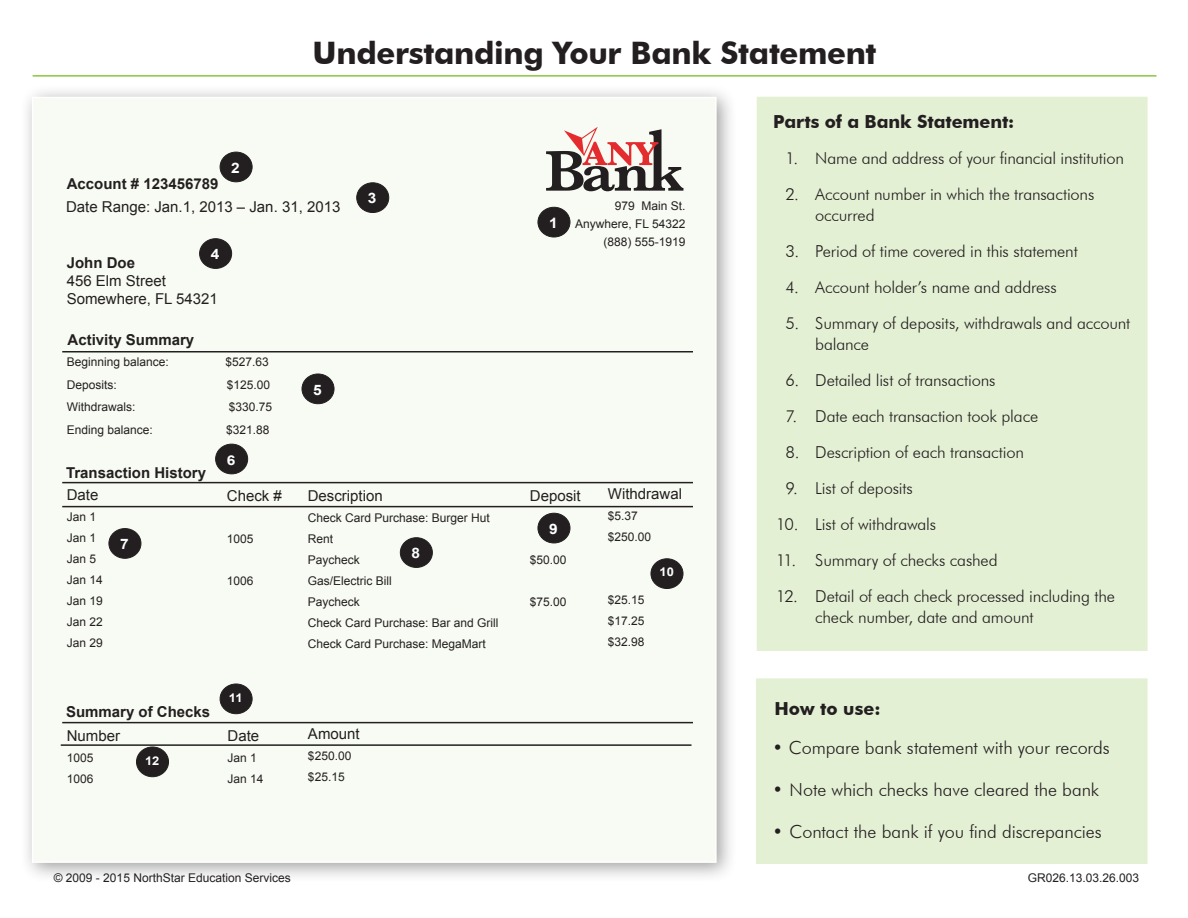
<style>
.page{position:relative;width:1188px;height:918px;background:#fff}
.page>*{position:absolute;margin:0;border:0;box-sizing:border-box;transform-origin:0 0}
.t1{font:700 31.05px "Futura BT";letter-spacing:-.01em;color:#231f20}
.t2{font:300 18px "Futura BT";letter-spacing:-.005em;color:#231f20}
.numbered{font:700 18px "Futura BT";letter-spacing:-.005em;color:#231f20}
.number_test_1{font:300 16.5px/21px "Futura BT";letter-spacing:-.01em;color:#231f20}
.t3{font:15px/18px "Arial";color:#231f20}
.t4{font:700 15px "Arial";color:#231f20}
.t5{font:700 14.4px "Arial";color:#fff;scale:1.08 1}
.t6{font:700 13.5px "Arial";color:#fff;scale:1.14 1}
.t7{font:12px/21px "Arial";color:#231f20}
.t8{font:700 12px "Arial";color:#fff;scale:1.08 1}
.s1{font-weight:700}
.s2{font-style:inherit}
</style>
<div class="page">
<div style="left:19px;top:83px;width:717px;height:800px;background:#231f20;opacity:.43"></div>
<div style="left:32px;top:97px;width:685px;height:766px;background:#f8fbf3;border:2px solid #fff"></div>
<hr style="left:33px;top:75px;width:1123px;height:2px;background:#8bc63e">
<div style="left:302px;top:374px;width:32px;height:30px;background:#231f20;border-radius:50%"></div>
<div style="left:302px;top:374px;width:33px;height:30px;border:1px solid #231f20;border-radius:50%"></div>
<div style="left:109px;top:529px;width:32px;height:29px;background:#231f20;border-radius:50%"></div>
<div style="left:108px;top:528px;width:33px;height:31px;border:1px solid #231f20;border-radius:50%"></div>
<div style="left:357px;top:183px;width:32px;height:30px;background:#231f20;border-radius:50%"></div>
<div style="left:356px;top:182px;width:33px;height:31px;border:1px solid #231f20;border-radius:50%"></div>
<div style="left:220px;top:152px;width:32px;height:30px;background:#231f20;border-radius:50%"></div>
<div style="left:220px;top:152px;width:33px;height:30px;border:1px solid #231f20;border-radius:50%"></div>
<div style="left:216px;top:444px;width:32px;height:30px;background:#231f20;border-radius:50%"></div>
<div style="left:215px;top:444px;width:33px;height:30px;border:1px solid #231f20;border-radius:50%"></div>
<div style="left:538px;top:513px;width:32px;height:30px;background:#231f20;border-radius:50%"></div>
<div style="left:537px;top:513px;width:33px;height:30px;border:1px solid #231f20;border-radius:50%"></div>
<div style="left:136px;top:747px;width:33px;height:30px;background:#231f20;border-radius:50%"></div>
<div style="left:136px;top:747px;width:33px;height:30px;border:1px solid #231f20;border-radius:50%"></div>
<div style="left:400px;top:538px;width:32px;height:29px;background:#231f20;border-radius:50%"></div>
<div style="left:400px;top:537px;width:33px;height:31px;border:1px solid #231f20;border-radius:50%"></div>
<div style="left:651px;top:559px;width:32px;height:30px;background:#231f20;border-radius:50%"></div>
<div style="left:650px;top:558px;width:33px;height:31px;border:1px solid #231f20;border-radius:50%"></div>
<div style="left:220px;top:684px;width:32px;height:30px;background:#231f20;border-radius:50%"></div>
<div style="left:220px;top:684px;width:33px;height:30px;border:1px solid #231f20;border-radius:50%"></div>
<div style="left:538px;top:207px;width:32px;height:30px;background:#231f20;border-radius:50%"></div>
<div style="left:537px;top:207px;width:33px;height:30px;border:1px solid #231f20;border-radius:50%"></div>
<div style="left:200px;top:239px;width:32px;height:29px;background:#231f20;border-radius:50%"></div>
<div style="left:199px;top:238px;width:33px;height:31px;border:1px solid #231f20;border-radius:50%"></div>
<svg style="left:546px;top:127px;width:137px;height:64px"></svg>
<div style="left:757px;top:679px;width:390px;height:184px;background:#e4f0d4"></div>
<div style="left:756px;top:678px;width:392px;height:186px;border:2px solid #e4f0d4"></div>
<div style="left:757px;top:98px;width:390px;height:552px;background:#e4f0d4"></div>
<div style="left:757px;top:97px;width:391px;height:554px;border:2px solid #e4f0d4"></div>
<hr style="left:62px;top:351px;width:631px;height:1px;background:#231f20">
<hr style="left:62px;top:482px;width:631px;height:1px;background:#231f20">
<hr style="left:62px;top:506px;width:631px;height:1px;background:#231f20">
<hr style="left:62px;top:722px;width:631px;height:1px;background:#231f20">
<hr style="left:61px;top:744px;width:631px;height:2px;background:#231f20">
<p class="t1" style="left:313px;top:34px;width:565px">Understanding Your Bank Statement</p>
<p class="t5" style="left:231px;top:158px;width:9px">2</p>
<p class="t4" style="left:67px;top:173px;width:153px">Account # 123456789</p>
<p class="t3" style="left:66px;top:197px;width:276px">Date Range: Jan.1, 2013 – Jan. 31, 2013</p>
<p class="t5" style="left:368px;top:189px;width:9px">3</p>
<p class="t5" style="left:211px;top:245px;width:9px">4</p>
<p class="t3" style="left:67px;top:254px;width:153px"><span class="s1">John Doe<br></span>456 Elm Street<br>Somewhere, FL 54321</p>
<p class="t4" style="left:68px;top:330px;width:128px">Activity Summary</p>
<p class="t7" style="left:67px;top:352px;width:104px">Beginning balance:</p>
<p class="t7" style="left:226px;top:352px;width:45px">$527.63</p>
<p class="t7" style="left:67px;top:374px;width:52px">Deposits:</p>
<p class="t7" style="left:227px;top:374px;width:45px">$125.00</p>
<p class="t7" style="left:67px;top:397px;width:70px">Withdrawals:</p>
<p class="t7" style="left:229px;top:397px;width:45px">$330.75</p>
<p class="t7" style="left:67px;top:419px;width:88px">Ending balance:</p>
<p class="t7" style="left:226px;top:419px;width:45px">$321.88</p>
<p class="t4" style="left:66px;top:462px;width:142px">Transaction History</p>
<p class="t3" style="left:67px;top:486px;width:33px">Date</p>
<p class="t7" style="left:67px;top:507px;width:38px">Jan 1<br>Jan 1<br>Jan 5<br>Jan 14<br>Jan 19<br>Jan 22<br>Jan 29</p>
<p class="t6" style="left:227px;top:451px;width:9px">6</p>
<p class="t3" style="left:227px;top:487px;width:57px">Check #</p>
<p class="t7" style="left:227px;top:529px;width:28px">1005</p>
<p class="t7" style="left:227px;top:571px;width:28px">1006</p>
<p class="t5" style="left:120px;top:535px;width:9px">7</p>
<p class="t4" style="left:66px;top:702px;width:146px">Summary of Checks</p>
<p class="t3" style="left:67px;top:726px;width:55px">Number</p>
<p class="t7" style="left:67px;top:747px;width:28px">1005<br>1006</p>
<p class="t8" style="left:145px;top:752px;width:15px">12</p>
<p class="t8" style="left:229px;top:689px;width:14px">11</p>
<p class="t3" style="left:228px;top:726px;width:33px">Date</p>
<p class="t7" style="left:228px;top:747px;width:38px">Jan 1<br>Jan 14</p>
<p class="t5" style="left:313px;top:380px;width:9px">5</p>
<p class="t3" style="left:308px;top:487px;width:77px">Description</p>
<p class="t7" style="left:308px;top:507px;width:192px">Check Card Purchase: Burger Hut<br>Rent<br>Paycheck<br>Gas/Electric Bill<br>Paycheck<br>Check Card Purchase: Bar and Grill<br>Check Card Purchase: MegaMart</p>
<p class="t5" style="left:412px;top:544px;width:9px">8</p>
<p class="t3" style="left:308px;top:725px;width:53px">Amount</p>
<p class="t7" style="left:308px;top:746px;width:45px">$250.00 $25.15</p>
<p class="t5" style="left:549px;top:213px;width:9px">1</p>
<p class="t7" style="left:575px;top:196px;width:112px;line-height:18px;text-align:right">979 Main St.<br>Anywhere, FL 54322 (888) 555-1919</p>
<p class="t3" style="left:530px;top:487px;width:52px">Deposit</p>
<p class="t5" style="left:549px;top:519px;width:9px">9</p>
<p class="t7" style="left:530px;top:549px;width:38px">$50.00</p>
<p class="t7" style="left:530px;top:591px;width:38px">$75.00</p>
<p class="t3" style="left:608px;top:485px;width:76px">Withdrawal</p>
<p class="t7" style="left:608px;top:506px;width:32px">$5.37</p>
<p class="t7" style="left:608px;top:527px;width:45px">$250.00</p>
<p class="t7" style="left:608px;top:590px;width:38px">$25.15</p>
<p class="t7" style="left:608px;top:611px;width:38px">$17.25</p>
<p class="t7" style="left:608px;top:632px;width:38px">$32.98</p>
<p class="t8" style="left:659px;top:564px;width:15px">10</p>
<p class="numbered" style="left:773px;top:111px;width:243px">Parts of a Bank Statement:</p>
<p class="number_test_1" style="left:785px;top:148px;width:340px">1. Name and address of your financial institution</p>
<p class="number_test_1" style="left:815px;top:184px;width:281px;text-indent:-30px">2. Account number in which the transactions occurred</p>
<p class="number_test_1" style="left:785px;top:241px;width:294px">3. Period of time covered in this statement</p>
<p class="number_test_1" style="left:785px;top:277px;width:273px">4. Account holder’s name and address</p>
<p class="number_test_1" style="left:815px;top:313px;width:317px;text-indent:-30px">5. Summary of deposits, withdrawals and account balance</p>
<p class="number_test_1" style="left:785px;top:370px;width:212px">6. Detailed list of transactions</p>
<p class="number_test_1" style="left:785px;top:406px;width:254px">7. Date each transaction took place</p>
<p class="number_test_1" style="left:785px;top:442px;width:240px">8. Description of each transaction</p>
<p class="number_test_1" style="left:785px;top:478px;width:129px">9. List of deposits</p>
<p class="number_test_1" style="left:776px;top:514px;width:161px">10. List of withdrawals</p>
<p class="number_test_1" style="left:776px;top:550px;width:223px">11. Summary of checks cashed</p>
<p class="number_test_1" style="left:815px;top:586px;width:301px;text-indent:-39px">12. Detail of each check processed including the check number, date and amount</p>
<p class="numbered" style="left:774px;top:698px;width:108px">How to use:</p>
<p class="t2" style="left:772px;top:737px;width:339px">• Compare bank statement with your records</p>
<p class="t2" style="left:772px;top:779px;width:328px">• Note which checks have cleared the bank</p>
<p class="t2" style="left:772px;top:821px;width:331px">• Contact the bank if you find discrepancies</p>
<p class="t7" style="left:54px;top:868px;width:238px">© 2009 - 201<span class="s2">5</span> NorthStar Education Services</p>
<p class="t7" style="left:1028px;top:868px;width:113px">GR026.13.03.26.003</p>
</div>
